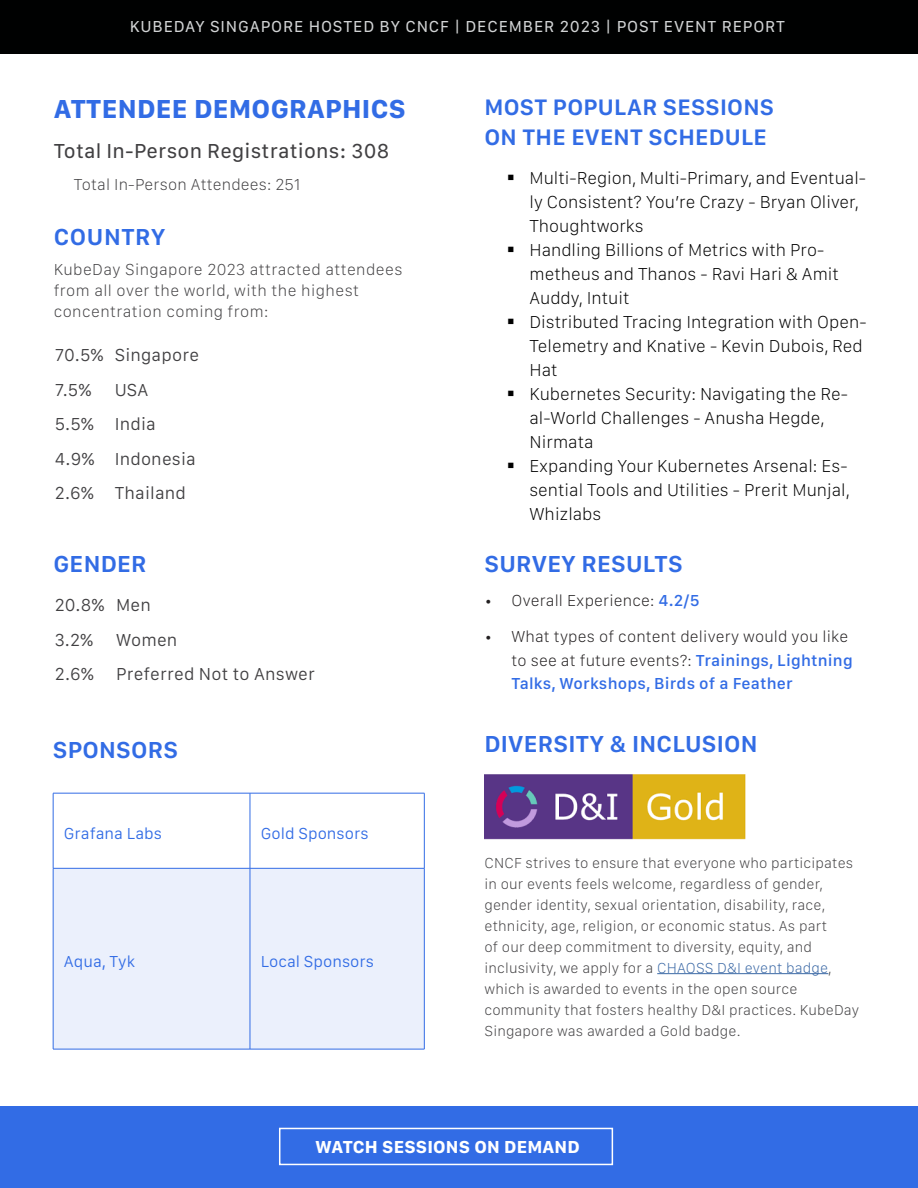
<style>
.page{position:relative;width:918px;height:1188px;background:#fff}
.page>*{position:absolute;margin:0;border:0;box-sizing:border-box;transform-origin:0 0}
.t1{font:700 27px "SF Compact Text";letter-spacing:.01em;color:#326ce5}
.t2{font:600 24px "SF Compact Text";letter-spacing:.01em;color:#326ce5}
.t3{font:600 23.25px/30px "SF Compact Text";letter-spacing:.01em;color:#326ce5}
.t4{font:21px "SF Compact Text";letter-spacing:.01em;color:#414042}
.t5{font:100 18px/24px "SF Compact Text";color:#000}
.t6{font:300 18px/34.5px "SF Compact Text";letter-spacing:.01em;color:#414042}
.t7{font:700 18px "SF Compact Text";letter-spacing:.01em;color:#fff}
.t8{font:100 16.5px/21px "SF Compact Text";letter-spacing:.025em;color:#414042}
.t9{font:100 16.5px/24px "SF Compact Text";letter-spacing:.01em;color:#221f20;text-align:right}
.t10{font:16.5px "SF Compact Text";letter-spacing:.05em;color:#d1d3d4}
.t11{font:300 16.5px "SF Compact Text";color:#326ce5}
.t12{font:500 16.5px "SF Compact Text";letter-spacing:.01em;color:#326ce5}
.t13{font:100 15px/21px "SF Compact Text";letter-spacing:.01em;color:#414042}
.s1{font-weight:500;color:#326ce5}
.s2{color:#3a68a5}
</style>
<div class="page">
<div style="left:0;top:1107px;width:918px;height:81px;background:#326ce5"></div>
<div style="left:54px;top:869px;width:370px;height:180px;background:#ebf0fc"></div>
<hr style="left:53px;top:793px;width:197px;height:1px;background:#326ce5">
<hr style="left:53px;top:793px;width:1px;height:75px;background:#326ce5">
<hr style="left:250px;top:793px;width:174px;height:1px;background:#326ce5">
<hr style="left:250px;top:793px;width:1px;height:75px;background:#326ce5">
<hr style="left:424px;top:793px;width:1px;height:75px;background:#326ce5">
<hr style="left:53px;top:868px;width:197px;height:1px;background:#326ce5">
<hr style="left:53px;top:868px;width:1px;height:181px;background:#326ce5">
<hr style="left:250px;top:868px;width:174px;height:1px;background:#326ce5">
<hr style="left:250px;top:868px;width:1px;height:181px;background:#326ce5">
<hr style="left:424px;top:868px;width:1px;height:181px;background:#326ce5">
<hr style="left:53px;top:1049px;width:197px;height:1px;background:#326ce5">
<hr style="left:250px;top:1049px;width:174px;height:1px;background:#326ce5">
<div style="left:279px;top:1128px;width:334px;height:37px;border:2px solid #fff"></div>
<hr style="left:657px;top:973px;width:171px;height:1px;background:#3a68a5">
<img style="left:484px;top:774px;width:262px;height:66px">
<div style="left:0;top:0;width:918px;height:54px;background:#000101"></div>
<p class="t10" style="left:130px;top:17px;width:657px">KUBEDAY SINGAPORE HOSTED BY CNCF | DECEMBER 2023 | POST EVENT REPORT</p>
<h1 class="t1" style="left:54px;top:93px;width:354px">ATTENDEE DEMOGRAPHICS</h1>
<p class="t4" style="left:54px;top:139px;width:337px">Total In-Person Registrations: 308</p>
<p class="t8" style="left:74px;top:173px;width:228px">Total In-Person Attendees: 251</p>
<h2 class="t2" style="left:54px;top:223px;width:113px">COUNTRY</h2>
<p class="t8" style="left:54px;top:259px;width:350px">KubeDay Singapore 2023 attracted attendees from all over the world, with the highest concentration coming from:</p>
<p class="t6" style="left:55px;top:338px;width:50px">70.5%<br>7.5%<br>5.5%<br>4.9%<br>2.6%</p>
<p class="t6" style="left:115px;top:338px;width:86px">Singapore<br>USA<br>India<br>Indonesia<br>Thailand</p>
<h2 class="t2" style="left:53px;top:550px;width:95px">GENDER</h2>
<p class="t6" style="left:55px;top:588px;width:51px">20.8%<br>3.2%<br>2.6%</p>
<p class="t6" style="left:116px;top:588px;width:201px">Men<br>Women<br>Preferred Not to Answer</p>
<h2 class="t2" style="left:53px;top:736px;width:127px">SPONSORS</h2>
<p class="t11" style="left:64px;top:823px;width:100px">Grafana Labs</p>
<p class="t11" style="left:261px;top:823px;width:109px">Gold Sponsors</p>
<p class="t11" style="left:64px;top:951px;width:73px">Aqua, Tyk</p>
<p class="t11" style="left:261px;top:951px;width:115px">Local Sponsors</p>
<p class="t3" style="left:484px;top:92px;width:291px">MOST POPULAR SESSIONS<br>ON THE EVENT SCHEDULE</p>
<p class="t5" style="left:529px;top:165px;width:339px">Multi-Region, Multi-Primary, and Eventual&shy;ly Consistent? You’re Crazy - Bryan Oliver,<br>Thoughtworks<br>Handling Billions of Metrics with Pro&shy;metheus and Thanos - Ravi Hari &amp; Amit<br>Auddy, Intuit<br>Distributed Tracing Integration with Open-<br>Telemetry and Knative - Kevin Dubois, Red<br>Hat<br>Kubernetes Security: Navigating the Re&shy;al-World Challenges - Anusha Hegde,<br>Nirmata<br>Expanding Your Kubernetes Arsenal: Es&shy;sential Tools and Utilities - Prerit Munjal,<br>Whizlabs</p>
<h2 class="t2" style="left:484px;top:550px;width:200px">SURVEY RESULTS</h2>
<p class="t9" style="left:484px;top:589px;width:217px">• Overall Experience: <span class="s1">4.2/5</span></p>
<p class="t9" style="left:484px;top:625px;width:370px">• What types of content delivery would you like to see at future events?: <span class="s1">Trainings, Lightning</span></p>
<p class="t12" style="left:511px;top:674px;width:283px">Talks, Workshops, Birds of a Feather</p>
<h2 class="t2" style="left:484px;top:730px;width:275px">DIVERSITY &amp; INCLUSION</h2>
<p class="t13" style="left:484px;top:852px;width:376px">CNCF strives to ensure that everyone who participates in our events feels welcome, regardless of gender, gender identity, sexual orientation, disability, race, ethnicity, age, religion, or economic status. As part<br>of our deep commitment to diversity, equity, and inclusivity, we apply for a <span class="s2">CHAOSS D&amp;I event badge</span>, which is awarded to events in the open source community that fosters healthy D&amp;I practices. KubeDay Singapore was awarded a Gold badge.</p>
<p class="t7" style="left:315px;top:1136px;width:266px">WATCH SESSIONS ON DEMAND</p>
</div>
